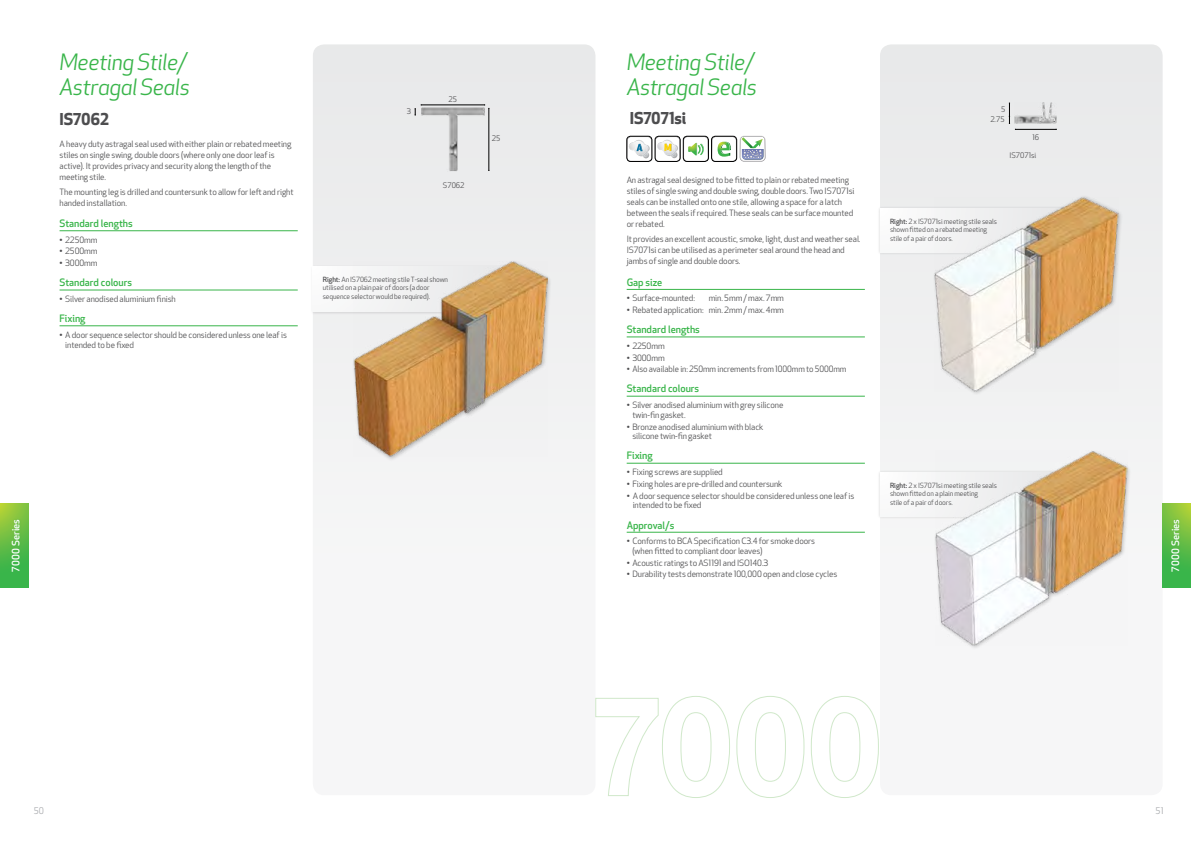
<style>
.page{position:relative;width:1191px;height:842px;background:#fff}
.page>*{position:absolute;margin:0;border:0;box-sizing:border-box;transform-origin:0 0}
.t1{font:italic 22px/25px "Apex New";letter-spacing:-.02em;color:#39b54a}
.t2{font:700 16px "Apex New";letter-spacing:-.015em;color:#4d4d4f}
.t3{font:500 10px "Apex New";color:#39b54a}
.t4{font:500 10px "Apex New";letter-spacing:.01em;color:#fff}
.t5{font:9px "Apex New";color:#a7a9ac}
.t6{font:8.5px/11px "Apex New";letter-spacing:-.01em;color:#4d4d4f}
.t7{font:7.5px "Apex New";color:#4d4d4f}
.t8{font:7px/8.5px "Apex New";letter-spacing:-.01em;color:#4d4d4f}
.s1{font-weight:500}
</style>
<div class="page">
<svg style="left:0;top:503px;width:28px;height:84px;background:#63bd44"></svg>
<div style="left:11px;top:518px;width:10px;height:56px;background:#39b54a;opacity:.5"></div>
<div style="left:880px;top:44px;width:282px;height:751px;background:#f2f2f3;border-radius:11px"></div>
<div style="left:313px;top:44px;width:282px;height:751px;background:#f4f5f5;border-radius:11px"></div>
<svg style="left:1162px;top:503px;width:29px;height:84px;background:#61bc44"></svg>
<div style="left:1170px;top:518px;width:10px;height:56px;background:#39b54a;opacity:.5"></div>
<svg style="left:595px;top:696px;width:284px;height:102px"></svg>
<hr style="left:626px;top:289px;width:239px;height:1px;background:#39b54a">
<hr style="left:626px;top:337px;width:239px;height:1px;background:#39b54a">
<hr style="left:626px;top:396px;width:239px;height:1px;background:#39b54a">
<hr style="left:626px;top:463px;width:239px;height:1px;background:#39b54a">
<hr style="left:626px;top:532px;width:239px;height:1px;background:#39b54a">
<div style="left:626px;top:136px;width:26px;height:26px;border:1px solid #000;border-radius:4px"></div>
<svg style="left:627px;top:136px;width:138px;height:26px"></svg>
<img style="left:1016px;top:102px;width:40px;height:22px">
<hr style="left:1015px;top:129px;width:41px;height:1px;background:#000">
<svg style="left:1009px;top:103px;width:7px;height:27px"></svg>
<hr style="left:60px;top:231px;width:238px;height:1px;background:#39b54a">
<hr style="left:60px;top:290px;width:238px;height:1px;background:#39b54a">
<hr style="left:60px;top:326px;width:238px;height:1px;background:#39b54a">
<hr style="left:421px;top:105px;width:63px;height:1px;background:#000">
<hr style="left:488px;top:108px;width:1px;height:62px;background:#000">
<svg style="left:484px;top:104px;width:5px;height:5px"></svg>
<svg style="left:415px;top:104px;width:7px;height:12px"></svg>
<img style="left:421px;top:107px;width:64px;height:65px">
<div style="left:310px;top:265px;width:200px;height:50px;background:#000;opacity:.15"></div>
<div style="left:313px;top:267px;width:195px;height:45px;background:#f9f9fa"></div>
<div style="left:877px;top:206px;width:191px;height:49px;background:#000;opacity:.15"></div>
<div style="left:880px;top:208px;width:185px;height:44px;background:#f8f8f8"></div>
<div style="left:877px;top:471px;width:191px;height:48px;background:#000;opacity:.15"></div>
<div style="left:880px;top:473px;width:185px;height:43px;background:#f8f8f8"></div>
<div style="left:351px;top:259px;width:201px;height:203px;background:#f1f2f2"></div>
<img style="left:353px;top:262px;width:194px;height:195px">
<div style="left:932px;top:194px;width:191px;height:202px;background:#efeff0"></div>
<img style="left:934px;top:197px;width:184px;height:195px">
<div style="left:933px;top:449px;width:199px;height:201px;background:#f5f6f6"></div>
<img style="left:935px;top:451px;width:192px;height:194px">
<h1 class="t1" style="left:60px;top:49px;width:132px">Meeting Stile/<br>Astragal Seals</h1>
<h1 class="t1" style="left:626px;top:49px;width:132px">Meeting Stile/<br>Astragal Seals</h1>
<p class="t7" style="left:407px;top:107px;width:6px">3</p>
<p class="t7" style="left:448px;top:95px;width:10px">25</p>
<p class="t7" style="left:1001px;top:105px;width:6px">5</p>
<h2 class="t2" style="left:629px;top:106px;width:58px">IS7071si</h2>
<h2 class="t2" style="left:60px;top:107px;width:51px">IS7062</h2>
<p class="t6" style="left:60px;top:138px;width:233px">A heavy duty astragal seal used with either plain or rebated meeting stiles on single swing, double doors (where only one door leaf is active). It provides privacy and security along the length of the meeting stile.</p>
<p class="t6" style="left:60px;top:186px;width:235px">The mounting leg is drilled and countersunk to allow for left and right handed installation.</p>
<p class="t3" style="left:60px;top:217px;width:75px">Standard lengths</p>
<p class="t6" style="left:60px;top:234px;width:39px">• 2250mm</p>
<p class="t6" style="left:60px;top:246px;width:39px">• 2500mm</p>
<p class="t6" style="left:60px;top:258px;width:39px">• 3000mm</p>
<p class="t3" style="left:60px;top:276px;width:74px">Standard colours</p>
<p class="t6" style="left:60px;top:293px;width:118px">• Silver anodised aluminium finish</p>
<p class="t3" style="left:60px;top:312px;width:27px">Fixing</p>
<p class="t6" style="left:65px;top:330px;width:223px;line-height:9.7px;text-indent:-6px">• A door sequence selector should be considered unless one leaf is intended to be fixed</p>
<p class="t7" style="left:990px;top:115px;width:16px">2.75</p>
<p class="t7" style="left:1032px;top:133px;width:8px">16</p>
<p class="t7" style="left:1009px;top:151px;width:28px">IS7071si</p>
<p class="t7" style="left:492px;top:133px;width:10px">25</p>
<p class="t6" style="left:626px;top:175px;width:229px">An astragal seal designed to be fitted to plain or rebated meeting stiles of single swing and double swing, double doors. Two IS7071si seals can be installed onto one stile, allowing a space for a latch between the seals if required. These seals can be surface mounted or rebated.</p>
<p class="t6" style="left:626px;top:234px;width:235px">It provides an excellent acoustic, smoke, light, dust and weather seal.<br>IS7071si can be utilised as a perimeter seal around the head and jambs of single and double doors.</p>
<p class="t3" style="left:626px;top:275px;width:37px">Gap size</p>
<p class="t6" style="left:626px;top:293px;width:70px">• Surface-mounted:</p>
<p class="t6" style="left:708px;top:293px;width:77px">min. 5mm / max. 7mm</p>
<p class="t6" style="left:626px;top:305px;width:159px">• Rebated application: min. 2mm / max. 4mm</p>
<p class="t3" style="left:626px;top:323px;width:75px">Standard lengths</p>
<p class="t6" style="left:626px;top:340px;width:39px">• 2250mm</p>
<p class="t6" style="left:626px;top:352px;width:39px">• 3000mm</p>
<p class="t6" style="left:626px;top:364px;width:221px">• Also available in: 250mm increments from 1000mm to 5000mm</p>
<p class="t3" style="left:626px;top:382px;width:74px">Standard colours</p>
<p class="t6" style="left:632px;top:400px;width:152px;line-height:9.7px;text-indent:-6px">• Silver anodised aluminium with grey silicone twin-fin gasket.</p>
<p class="t6" style="left:632px;top:422px;width:133px;line-height:9.7px;text-indent:-6px">• Bronze anodised aluminium with black silicone twin-fin gasket</p>
<p class="t3" style="left:626px;top:449px;width:27px">Fixing</p>
<p class="t6" style="left:626px;top:467px;width:98px">• Fixing screws are supplied</p>
<p class="t6" style="left:626px;top:478px;width:157px">• Fixing holes are pre-drilled and countersunk</p>
<p class="t6" style="left:632px;top:491px;width:223px;line-height:9.7px;text-indent:-6px">• A door sequence selector should be considered unless one leaf is intended to be fixed</p>
<p class="t3" style="left:626px;top:518px;width:49px">Approval/s</p>
<p class="t6" style="left:632px;top:536px;width:184px;line-height:9.7px;text-indent:-6px">• Conforms to BCA Specification C3.4 for smoke doors (when fitted to compliant door leaves)</p>
<p class="t6" style="left:626px;top:557px;width:143px">• Acoustic ratings to AS1191 and ISO140.3</p>
<p class="t6" style="left:626px;top:569px;width:212px">• Durability tests demonstrate 100,000 open and close cycles</p>
<p class="t7" style="left:443px;top:181px;width:23px">S7062</p>
<p class="t8" style="left:890px;top:217px;width:108px"><span class="s1">Right:</span> 2 x IS7071si meeting stile seals shown fitted on a rebated meeting stile of a pair of doors.</p>
<p class="t8" style="left:323px;top:275px;width:127px"><span class="s1">Right:</span> An IS7062 meeting stile T-seal shown utilised on a plain pair of doors (a door sequence selector would be required).</p>
<p class="t8" style="left:890px;top:481px;width:108px"><span class="s1">Right:</span> 2 x IS7071si meeting stile seals shown fitted on a plain meeting<br>stile of a pair of doors.</p>
<p class="t4" style="left:9px;top:572px;width:54px;rotate:-90deg">7000 Series</p>
<p class="t4" style="left:1168px;top:572px;width:54px;rotate:-90deg">7000 Series</p>
<p class="t5" style="left:34px;top:805px;width:12px">50</p>
<p class="t5" style="left:1155px;top:805px;width:10px">51</p>
</div>
